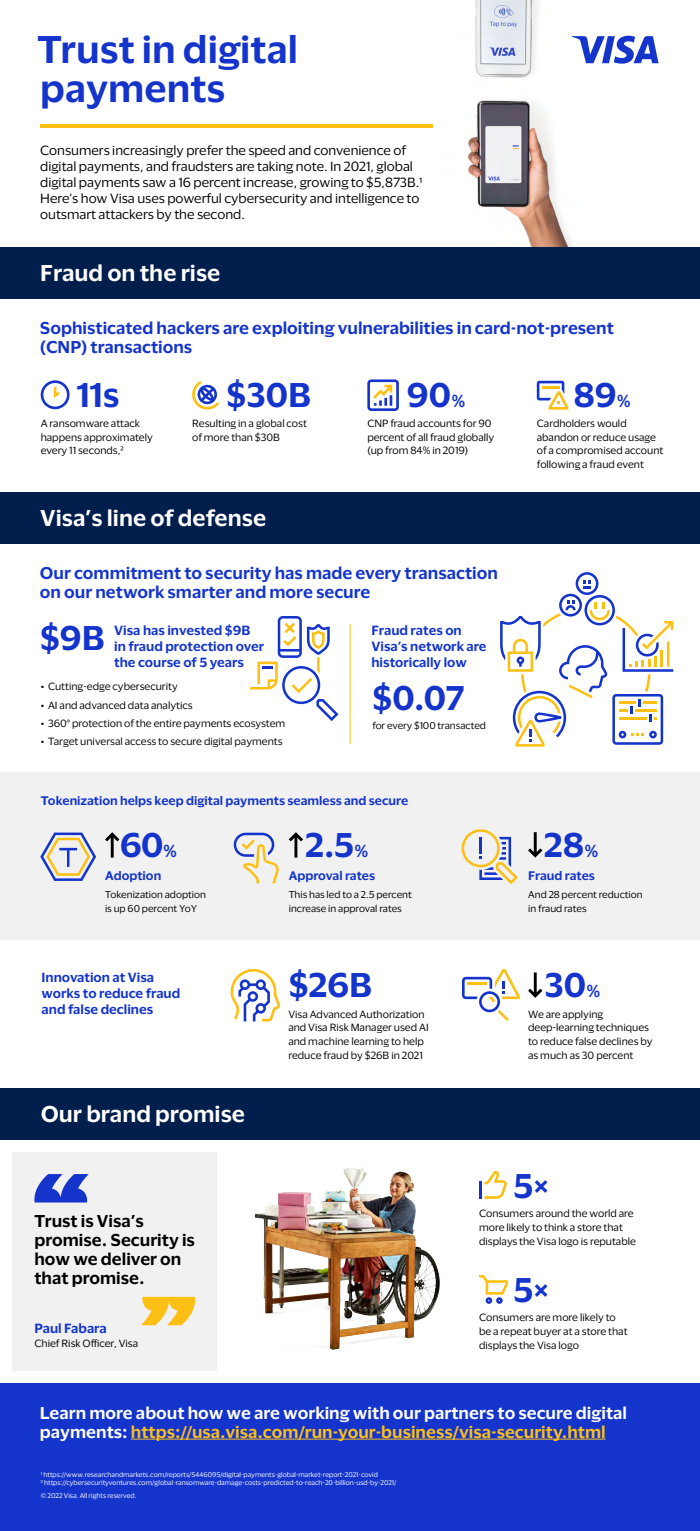
<style>
.page{position:relative;width:700px;height:1531px;background:#fff}
.page>*{position:absolute;margin:0;border:0;box-sizing:border-box;transform-origin:0 0}
.t1{font:600 35.44px/38.9px "Visa Dialect";color:#1434cb}
.t2{font:600 31.5px "Visa Dialect";letter-spacing:-.005em;color:#1434cb}
.t3{font:600 21px "Visa Dialect";color:#fff}
.t4{font:600 15.75px/18.9px "Visa Dialect";color:#1434cb}
.t5{font:600 15.75px/18.9px "Visa Dialect";color:#fff}
.t6{font:600 15.75px/18.9px "Visa Dialect";color:#000}
.t7{font:12.25px/16px "Visa Dialect";color:#000}
.t8{font:600 12.25px/16px "Visa Dialect";color:#1434cb}
.t9{font:600 11.46px "Visa Dialect";color:#1434cb}
.t10{font:9.62px/13.7px "Visa Dialect";color:#000}
.t11{font:9.19px/13.7px "Visa Dialect";color:#000}
.t12{font:6.3px "Visa Dialect";color:#fff}
.s1{font-size:16.01px}
.s2{color:#fcc015}
</style>
<div class="page">
<div style="left:0;top:772px;width:700px;height:168px;background:#f1f1f2"></div>
<div style="left:0;top:1383px;width:700px;height:147px;background:#1434cb"></div>
<hr style="left:131px;top:1438px;width:475px;height:1px;background:#fcc015">
<hr style="left:479px;top:1181px;width:3px;height:17px;background:#1434cb">
<hr style="left:350px;top:624px;width:1px;height:120px;background:#fcc015">
<div style="left:12px;top:1152px;width:205px;height:218px;background:#f1f1f2"></div>
<svg style="left:528px;top:972px;width:14px;height:26px"></svg>
<svg style="left:462px;top:969px;width:58px;height:52px"></svg>
<svg style="left:231px;top:968px;width:49px;height:53px"></svg>
<svg style="left:105px;top:832px;width:14px;height:25px"></svg>
<svg style="left:289px;top:832px;width:14px;height:25px"></svg>
<svg style="left:528px;top:832px;width:14px;height:25px"></svg>
<img style="left:335px;top:100px;width:238px;height:147px">
<div style="left:0;top:247px;width:700px;height:52px;background:#021e4c"></div>
<hr style="left:40px;top:124px;width:392px;height:3px;background:#fcc015">
<svg style="left:41px;top:380px;width:29px;height:29px"></svg>
<svg style="left:192px;top:381px;width:27px;height:28px"></svg>
<svg style="left:367px;top:379px;width:32px;height:32px"></svg>
<svg style="left:537px;top:381px;width:31px;height:28px"></svg>
<div style="left:0;top:492px;width:700px;height:51px;background:#021e4c"></div>
<svg style="left:249px;top:616px;width:90px;height:105px"></svg>
<svg style="left:500px;top:572px;width:173px;height:174px"></svg>
<svg style="left:40px;top:832px;width:56px;height:49px"></svg>
<svg style="left:234px;top:832px;width:45px;height:51px"></svg>
<svg style="left:462px;top:829px;width:56px;height:55px"></svg>
<div style="left:0;top:1087px;width:700px;height:52px;background:#021e4c"></div>
<svg style="left:34px;top:1174px;width:55px;height:28px"></svg>
<img style="left:475px;top:0;width:157px;height:78px">
<svg style="left:141px;top:1296px;width:54px;height:29px"></svg>
<img style="left:254px;top:1167px;width:185px;height:183px">
<svg style="left:485px;top:1170px;width:22px;height:28px"></svg>
<svg style="left:479px;top:1274px;width:29px;height:29px"></svg>
<svg style="left:572px;top:36px;width:87px;height:28px"></svg>
<h1 class="t1" style="left:37px;top:27px;width:262px">Trust in digital payments</h1>
<p class="t7" style="left:40px;top:141px;width:384px">Consumers increasingly prefer the speed and convenience of digital payments, and fraudsters are taking note. In 2021, global digital payments saw a 16 percent increase, growing to $5,873B.1<br>Here’s how Visa uses powerful cybersecurity and intelligence to outsmart attackers by the second.</p>
<h2 class="t3" style="left:40px;top:256px;width:182px">Fraud on the rise</h2>
<p class="t4" style="left:40px;top:318px;width:575px">Sophisticated hackers are exploiting vulnerabilities in card-not-present (CNP) transactions</p>
<p class="t2" style="left:76px;top:370px;width:45px">11s</p>
<p class="t10" style="left:41px;top:416px;width:114px">A ransomware attack happens approximately every 11 seconds,2</p>
<p class="t2" style="left:226px;top:370px;width:87px">$30B</p>
<p class="t10" style="left:192px;top:416px;width:116px">Resulting in a global cost of more than $30B</p>
<p class="t2" style="left:573px;top:370px;width:58px">89<span class="s1">%</span></p>
<p class="t10" style="left:537px;top:416px;width:128px">Cardholders would abandon or reduce usage of a compromised account following a fraud event</p>
<p class="t2" style="left:406px;top:370px;width:60px">90<span class="s1">%</span></p>
<p class="t10" style="left:367px;top:416px;width:128px">CNP fraud accounts for 90 percent of all fraud globally (up from 84% in 2019)</p>
<h2 class="t3" style="left:40px;top:501px;width:227px">Visa’s line of defense</h2>
<p class="t4" style="left:40px;top:562px;width:459px">Our commitment to security has made every transaction on our network smarter and more secure</p>
<p class="t2" style="left:40px;top:613px;width:67px">$9B</p>
<p class="t8" style="left:114px;top:621px;width:152px">Visa has invested $9B in fraud protection over the course of 5 years</p>
<p class="t10" style="left:41px;top:679px;width:139px">• Cutting-edge cybersecurity</p>
<p class="t10" style="left:41px;top:697px;width:154px">• AI and advanced data analytics</p>
<p class="t10" style="left:41px;top:715px;width:246px">• 360° protection of the entire payments ecosystem</p>
<p class="t10" style="left:41px;top:734px;width:243px">• Target universal access to secure digital payments</p>
<p class="t8" style="left:371px;top:621px;width:117px">Fraud rates on<br>Visa’s network are historically low</p>
<p class="t2" style="left:372px;top:673px;width:94px">$0.07</p>
<p class="t11" style="left:372px;top:718px;width:115px">for every $100 transacted</p>
<p class="t9" style="left:41px;top:791px;width:369px">Tokenization helps keep digital payments seamless and secure</p>
<p class="t2" style="left:120px;top:820px;width:58px">60<span class="s1">%</span></p>
<p class="t9" style="left:105px;top:866px;width:58px">Adoption</p>
<p class="t11" style="left:105px;top:887px;width:102px">Tokenization adoption is up 60 percent YoY</p>
<p class="t2" style="left:305px;top:820px;width:65px">2.5<span class="s1">%</span></p>
<p class="t9" style="left:289px;top:866px;width:88px">Approval rates</p>
<p class="t11" style="left:289px;top:887px;width:125px">This has led to a 2.5 percent increase in approval rates</p>
<p class="t8" style="left:42px;top:968px;width:140px">Innovation at Visa works to reduce fraud and false declines</p>
<p class="t2" style="left:288px;top:960px;width:86px">$26B</p>
<p class="t10" style="left:288px;top:1006px;width:142px">Visa Advanced Authorization and Visa Risk Manager used AI and machine learning to help reduce fraud by $26B in 2021</p>
<h2 class="t3" style="left:41px;top:1097px;width:206px">Our brand promise</h2>
<p class="t2" style="left:544px;top:820px;width:56px">28<span class="s1">%</span></p>
<p class="t9" style="left:528px;top:866px;width:68px">Fraud rates</p>
<p class="t11" style="left:528px;top:887px;width:116px">And 28 percent reduction in fraud rates</p>
<p class="t2" style="left:545px;top:960px;width:57px">30<span class="s1">%</span></p>
<p class="t10" style="left:528px;top:1006px;width:126px">We are applying deep-learning techniques to reduce false declines by as much as 30 percent</p>
<p class="t6" style="left:34px;top:1210px;width:162px">Trust is Visa’s promise. Security is how we deliver on that promise.</p>
<p class="t8" style="left:34px;top:1319px;width:74px">Paul Fabara</p>
<p class="t10" style="left:34px;top:1335px;width:105px">Chief Risk Officer, Visa</p>
<p class="t2" style="left:513px;top:1160px;width:38px">5×</p>
<p class="t10" style="left:479px;top:1206px;width:158px">Consumers around the world are more likely to think a store that displays the Visa logo is reputable</p>
<p class="t2" style="left:513px;top:1265px;width:38px">5×</p>
<p class="t10" style="left:479px;top:1310px;width:150px">Consumers are more likely to be a repeat buyer at a store that displays the Visa logo</p>
<p class="t5" style="left:40px;top:1402px;width:589px">Learn more about how we are working with our partners to secure digital payments: <span class="s2">https://usa.visa.com/run-your-business/visa-security.html</span></p>
<p class="t12" style="left:41px;top:1469px;width:339px">1 https://www.researchandmarkets.com/reports/5446095/digital-payments-global-market-report-2021-covid</p>
<p class="t12" style="left:41px;top:1478px;width:357px">2 https://cybersecurityventures.com/global-ransomware-damage-costs-predicted-to-reach-20-billion-usd-by-2021/</p>
<p class="t12" style="left:41px;top:1491px;width:97px">© 2022 Visa. All rights reserved.</p>
</div>
